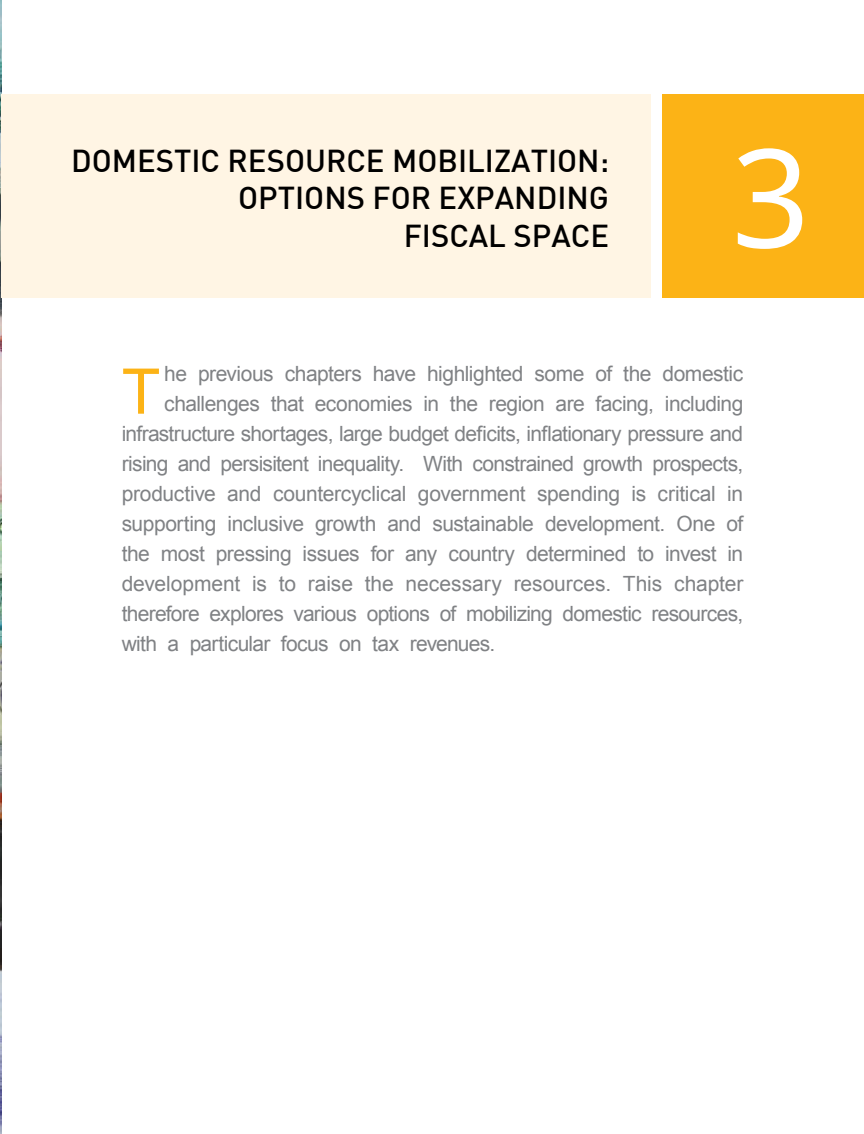
<style>
.page{position:relative;width:864px;height:1134px;background:#fff}
.page>*{position:absolute;margin:0;border:0;box-sizing:border-box;transform-origin:0 0}
.t1{font:137.1px "Noto Sans";color:#fff}
.t2{font:63px "Arial";color:#fcb316}
.t3{font:500 31.05px/37.3px "DIN";color:#000;text-align:right}
.t4{font:21px "Arial";letter-spacing:-.025em;color:#808285}
.t5{font:21px "Arial";letter-spacing:-.005em;color:#808285}
</style>
<div class="page">
<img style="left:0;top:0;width:1px;height:1134px">
<div style="left:662px;top:94px;width:202px;height:203px;background:#fcb316"></div>
<div style="left:1px;top:94px;width:650px;height:203px;background:#fff5e4"></div>
<h3 class="t3" style="left:71px;top:141px;width:540px">DOMESTIC RESOURCE MOBILIZATION:<br>OPTIONS FOR EXPANDING<br>FISCAL SPACE</h3>
<h1 class="t1" style="left:732px;top:104px;width:80px">3</h1>
<p class="t4" style="left:164px;top:360px;width:581px">he previous chapters have highlighted some of the domestic</p>
<p class="t4" style="left:164px;top:390px;width:581px">challenges that economies in the region are facing, including</p>
<p class="t4" style="left:122px;top:420px;width:623px">infrastructure shortages, large budget deficits, inflationary pressure and</p>
<p class="t4" style="left:122px;top:450px;width:623px">rising and persisitent inequality. With constrained growth prospects,</p>
<p class="t4" style="left:122px;top:480px;width:623px">productive and countercyclical government spending is critical in</p>
<p class="t4" style="left:122px;top:510px;width:623px">supporting inclusive growth and sustainable development. One of</p>
<p class="t4" style="left:122px;top:540px;width:623px">the most pressing issues for any country determined to invest in</p>
<p class="t5" style="left:122px;top:570px;width:623px">development is to raise the necessary resources. This chapter</p>
<p class="t4" style="left:122px;top:600px;width:623px">therefore explores various options of mobilizing domestic resources,</p>
<p class="t4" style="left:122px;top:630px;width:375px">with a particular focus on tax revenues.</p>
<h2 class="t2" style="left:122px;top:350px;width:40px">T</h2>
</div>
